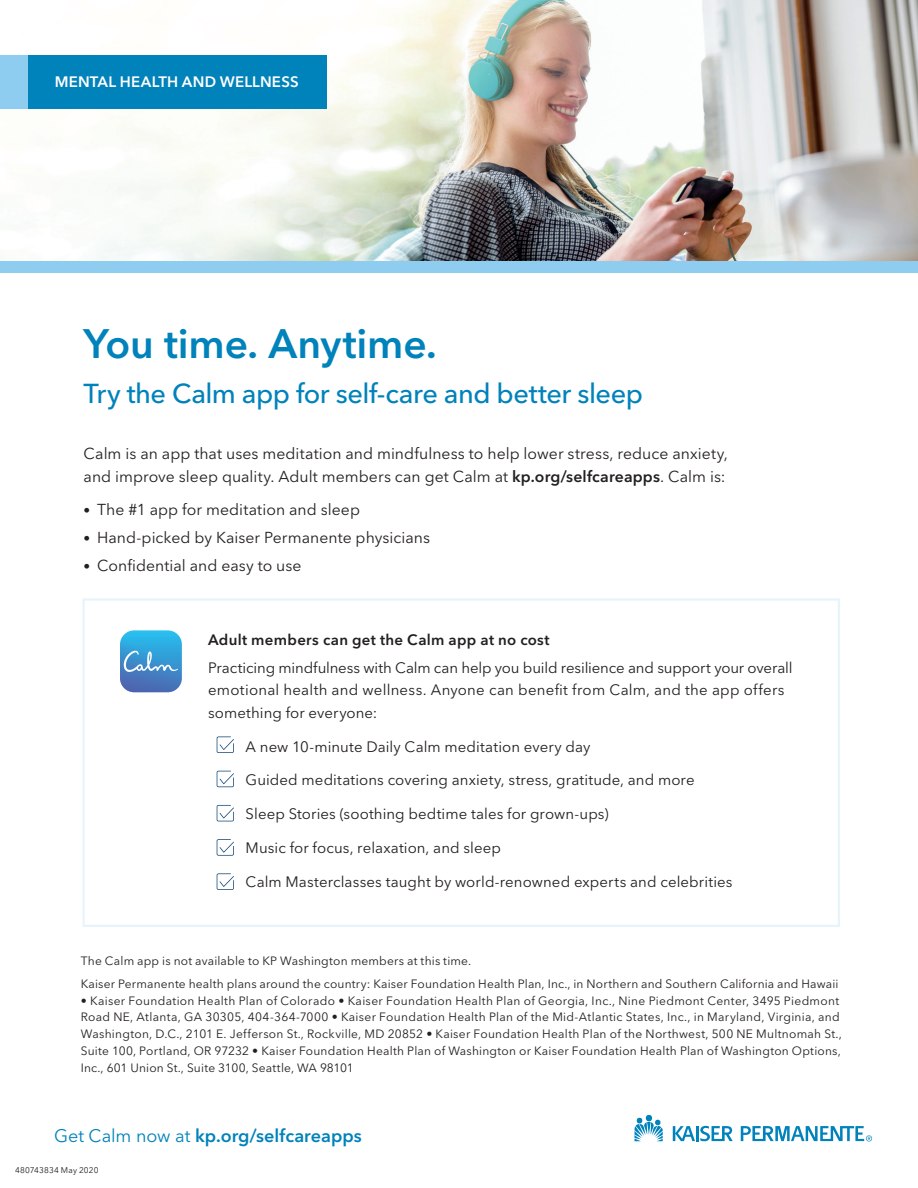
<style>
.page{position:relative;width:918px;height:1188px;background:#fff}
.page>*{position:absolute;margin:0;border:0;box-sizing:border-box;transform-origin:0 0}
.t1{font:600 40.8px "Avenir Next LT Pro";letter-spacing:-.005em;color:#0082bb}
.t2{font:500 27.15px "Avenir Next LT Pro";letter-spacing:-.02em;color:#0082bb}
.t3{font:600 18px "Avenir Next LT Pro";letter-spacing:.005em;color:#0082bb}
.t4{font:15.75px/22.5px "Avenir Next LT Pro";letter-spacing:.005em;color:#231f20}
.t5{font:15px/22.5px "Avenir Next LT Pro";letter-spacing:.005em;color:#231f20}
.t6{font:600 15px "Avenir Next LT Pro";letter-spacing:.02em;color:#231f20}
.t7{font:600 15px "Avenir Next LT Pro";letter-spacing:.01em;color:#fff}
.t8{font:12px/16.8px "Avenir Next LT Pro";letter-spacing:.02em;color:#231f20}
.t9{font:8.25px "Avenir Next LT Pro";letter-spacing:.02em;color:#231f20}
.s1{font-weight:600}
.s2{font-size:13.5px}
.s3{font-weight:400}
</style>
<div class="page">
<img style="left:101px;top:0;width:817px;height:261px">
<div style="left:0;top:261px;width:918px;height:12px;background:#8fcdf0"></div>
<div style="left:27px;top:55px;width:300px;height:54px;background:#0082bb"></div>
<div style="left:0;top:55px;width:28px;height:54px;background:#8fcdf0"></div>
<div style="left:83px;top:598px;width:757px;height:329px;border:2px solid #e8f4fb"></div>
<svg style="left:217px;top:736px;width:17px;height:17px"></svg>
<svg style="left:217px;top:771px;width:17px;height:16px"></svg>
<svg style="left:217px;top:805px;width:17px;height:16px"></svg>
<svg style="left:217px;top:839px;width:17px;height:17px"></svg>
<svg style="left:217px;top:873px;width:17px;height:17px"></svg>
<svg style="left:120px;top:630px;width:62px;height:62px;background:#4e9ed4"></svg>
<svg style="left:634px;top:1115px;width:29px;height:26px"></svg>
<svg style="left:673px;top:1126px;width:60px;height:15px"></svg>
<svg style="left:741px;top:1126px;width:131px;height:16px"></svg>
<p class="t7" style="left:55px;top:73px;width:245px">MENTAL HEALTH AND WELLNESS</p>
<h1 class="t1" style="left:84px;top:319px;width:355px">You time. Anytime.</h1>
<h2 class="t2" style="left:84px;top:377px;width:561px">Try the Calm app for self-care and better sleep</h2>
<p class="t4" style="left:84px;top:442px;width:646px">Calm is an app that uses meditation and mindfulness to help lower stress, reduce anxiety, and improve sleep quality. Adult members can get Calm at <span class="s1">kp.org/selfcareapps</span>. Calm is:</p>
<p class="t4" style="left:84px;top:499px;width:278px"><span class="s2">•</span> The #1 app for meditation and sleep</p>
<p class="t4" style="left:84px;top:527px;width:348px"><span class="s2">•</span> Hand-picked by Kaiser Permanente physicians</p>
<p class="t4" style="left:84px;top:555px;width:220px"><span class="s2">•</span> Confdential and easy to use</p>
<h2 class="t6" style="left:208px;top:630px;width:343px">Adult members can get the Calm app at no cost</h2>
<p class="t5" style="left:208px;top:656px;width:586px">Practicing mindfulness with Calm can help you build resilience and support your overall emotional health and wellness. Anyone can beneft from Calm, and the app offers something for everyone:</p>
<p class="t5" style="left:246px;top:735px;width:346px">A new 10-minute Daily Calm meditation every day</p>
<p class="t5" style="left:246px;top:769px;width:450px">Guided meditations covering anxiety, stress, gratitude, and more</p>
<p class="t5" style="left:246px;top:803px;width:364px">Sleep Stories (soothing bedtime tales for grown-ups)</p>
<p class="t5" style="left:246px;top:836px;width:257px">Music for focus, relaxation, and sleep</p>
<p class="t5" style="left:246px;top:870px;width:488px">Calm Masterclasses taught by world-renowned experts and celebrities</p>
<p class="t8" style="left:81px;top:953px;width:392px">The Calm app is not available to KP Washington members at this time.</p>
<p class="t8" style="left:81px;top:975px;width:759px">Kaiser Permanente health plans around the country: Kaiser Foundation Health Plan, Inc., in Northern and Southern California and Hawaii</p>
<p class="t8" style="left:81px;top:992px;width:763px">• Kaiser Foundation Health Plan of Colorado • Kaiser Foundation Health Plan of Georgia, Inc., Nine Piedmont Center, 3495 Piedmont Road NE, Atlanta, GA 30305, 404-364-7000 • Kaiser Foundation Health Plan of the Mid-Atlantic States, Inc., in Maryland, Virginia, and Washington, D.C., 2101 E. Jefferson St., Rockville, MD 20852 • Kaiser Foundation Health Plan of the Northwest, 500 NE Multnomah St., Suite 100, Portland, OR 97232 • Kaiser Foundation Health Plan of Washington or Kaiser Foundation Health Plan of Washington Options, Inc., 601 Union St., Suite 3100, Seattle, WA 98101</p>
<p class="t3" style="left:54px;top:1124px;width:309px"><span class="s3">Get Calm now at</span> kp.org/selfcareapps</p>
<p class="t9" style="left:15px;top:1165px;width:85px">480743834 May 2020</p>
</div>
